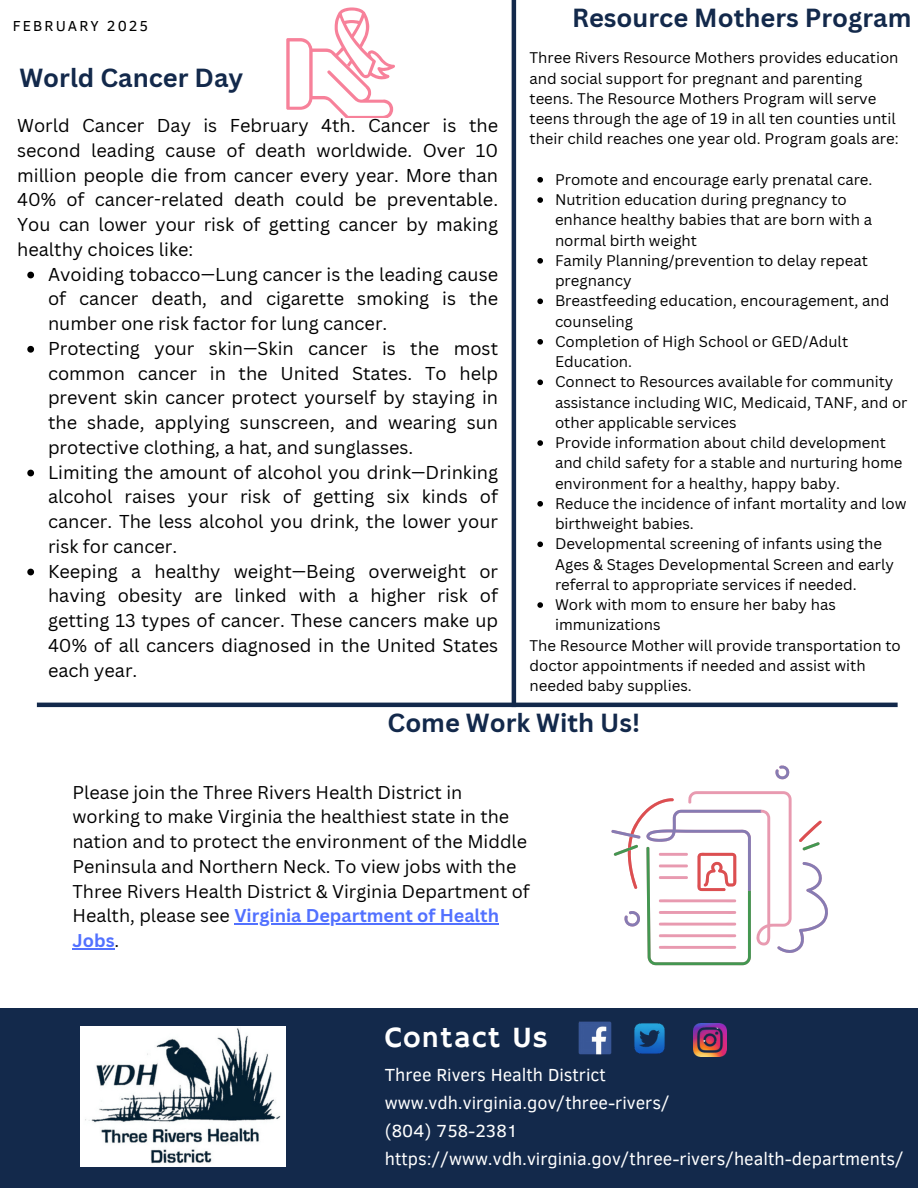
<style>
.page{position:relative;width:918px;height:1188px;background:#fff}
.page>*{position:absolute;margin:0;border:0;box-sizing:border-box;transform-origin:0 0}
.t1{font:30px "Hammersmith One";letter-spacing:.03em;color:#fff}
.t2{font:700 25.5px "Canva Sans";color:#13294b}
.t3{font:18.15px/24.8px "Canva Sans";color:#000;text-align:justify}
.t4{font:18px/24.8px "Canva Sans";color:#000}
.t5{font:18px/28.2px "Clear Sans";color:#fff}
.t6{font:700 18px "Canva Sans";color:#5271ff}
.t7{font:15px/20.2px "Canva Sans";color:#000}
.t8{font:14.85px "Clear Sans";letter-spacing:.14em;color:#000}
.s1{font-weight:700;color:#5271ff}
.s2{font-weight:400;color:#000}
</style>
<div class="page">
<div style="left:0;top:1008px;width:918px;height:180px;background:#13294b"></div>
<img style="left:81px;top:1027px;width:204px;height:139px">
<hr style="left:37px;top:703px;width:861px;height:4px;background:#13294b">
<hr style="left:512px;top:0;width:4px;height:707px;background:#13294b">
<img style="left:579px;top:1022px;width:33px;height:32px">
<img style="left:634px;top:1023px;width:31px;height:31px">
<img style="left:694px;top:1024px;width:32px;height:32px">
<svg style="left:611px;top:765px;width:217px;height:200px"></svg>
<svg style="left:286px;top:7px;width:109px;height:111px"></svg>
<svg style="left:27px;top:272px;width:7px;height:6px"></svg>
<svg style="left:27px;top:346px;width:7px;height:7px"></svg>
<svg style="left:27px;top:470px;width:7px;height:6px"></svg>
<svg style="left:27px;top:569px;width:7px;height:6px"></svg>
<svg style="left:537px;top:177px;width:6px;height:6px"></svg>
<svg style="left:537px;top:197px;width:6px;height:6px"></svg>
<svg style="left:537px;top:258px;width:6px;height:6px"></svg>
<svg style="left:537px;top:298px;width:6px;height:6px"></svg>
<svg style="left:537px;top:339px;width:6px;height:6px"></svg>
<svg style="left:537px;top:379px;width:6px;height:6px"></svg>
<svg style="left:537px;top:440px;width:6px;height:6px"></svg>
<svg style="left:537px;top:501px;width:6px;height:6px"></svg>
<svg style="left:537px;top:541px;width:6px;height:6px"></svg>
<svg style="left:537px;top:602px;width:6px;height:6px"></svg>
<hr style="left:234px;top:923px;width:265px;height:2px;background:#5271ff">
<hr style="left:72px;top:948px;width:43px;height:1px;background:#5271ff">
<p class="t8" style="left:13px;top:15px;width:137px">FEBRUARY 2025</p>
<h4 class="t2" style="left:19px;top:60px;width:225px">World Cancer Day</h4>
<p class="t3" style="left:17px;top:113px;width:482px">World Cancer Day is February 4th. Cancer is the second leading cause of death worldwide. Over 10 million people die from cancer every year. More than 40% of cancer-related death could be preventable.<br>You can lower your risk of getting cancer by making healthy choices like:</p>
<p class="t3" style="left:48px;top:261px;width:452px">Avoiding tobacco—Lung cancer is the leading cause of cancer death, and cigarette smoking is the number one risk factor for lung cancer.</p>
<p class="t3" style="left:48px;top:335px;width:452px">Protecting your skin—Skin cancer is the most common cancer in the United States. To help prevent skin cancer protect yourself by staying in the shade, applying sunscreen, and wearing sun protective clothing, a hat, and sunglasses.</p>
<p class="t3" style="left:48px;top:459px;width:452px">Limiting the amount of alcohol you drink—Drinking alcohol raises your risk of getting six kinds of cancer. The less alcohol you drink, the lower your risk for cancer.</p>
<p class="t3" style="left:48px;top:558px;width:452px">Keeping a healthy weight—Being overweight or having obesity are linked with a higher risk of getting 13 types of cancer. These cancers make up 40% of all cancers diagnosed in the United States each year.</p>
<p class="t2" style="left:572px;top:-1px;width:341px">Resource Mothers Program</p>
<p class="t7" style="left:530px;top:47px;width:371px">Three Rivers Resource Mothers provides education and social support for pregnant and parenting teens. The Resource Mothers Program will serve teens through the age of 19 in all ten counties until their child reaches one year old. Program goals are:</p>
<p class="t7" style="left:555px;top:169px;width:319px">Promote and encourage early prenatal care.</p>
<p class="t7" style="left:555px;top:189px;width:319px">Nutrition education during pregnancy to enhance healthy babies that are born with a normal birth weight</p>
<p class="t7" style="left:555px;top:250px;width:314px">Family Planning/prevention to delay repeat pregnancy</p>
<p class="t7" style="left:555px;top:290px;width:336px">Breastfeeding education, encouragement, and counseling</p>
<h2 class="t7" style="left:555px;top:331px;width:295px">Completion of High School or GED/Adult<br>Education.</h2>
<h3 class="t7" style="left:555px;top:371px;width:354px">Connect to Resources available for community assistance including WIC, Medicaid, TANF, and or other applicable services</h3>
<p class="t7" style="left:555px;top:432px;width:349px">Provide information about child development and child safety for a stable and nurturing home environment for a healthy, happy baby.</p>
<p class="t7" style="left:555px;top:493px;width:353px">Reduce the incidence of infant mortality and low birthweight babies.</p>
<p class="t7" style="left:555px;top:533px;width:341px">Developmental screening of infants using the<br>Ages &amp; Stages Developmental Screen and early referral to appropriate services if needed.</p>
<p class="t7" style="left:555px;top:594px;width:282px">Work with mom to ensure her baby has immunizations</p>
<p class="t7" style="left:530px;top:635px;width:373px">The Resource Mother will provide transportation to doctor appointments if needed and assist with needed baby supplies.</p>
<p class="t2" style="left:388px;top:704px;width:254px">Come Work With Us!</p>
<h2 class="t4" style="left:72px;top:779px;width:459px">Please join the Three Rivers Health District in working to make Virginia the healthiest state in the nation and to protect the environment of the Middle Peninsula and Northern Neck. To view jobs with the Three Rivers Health District &amp; Virginia Department of Health, please see <span class="s1">Virginia Department of Health</span></h2>
<h3 class="t6" style="left:72px;top:928px;width:48px">Jobs<span class="s2">.</span></h3>
<p class="t1" style="left:385px;top:1020px;width:165px">Contact Us</p>
<h2 class="t5" style="left:385px;top:1060px;width:520px">Three Rivers Health District<br>www.vdh.virginia.gov/three-rivers/<br>(804) 758-2381 https://www.vdh.virginia.gov/three-rivers/health-departments/</h2>
</div>
